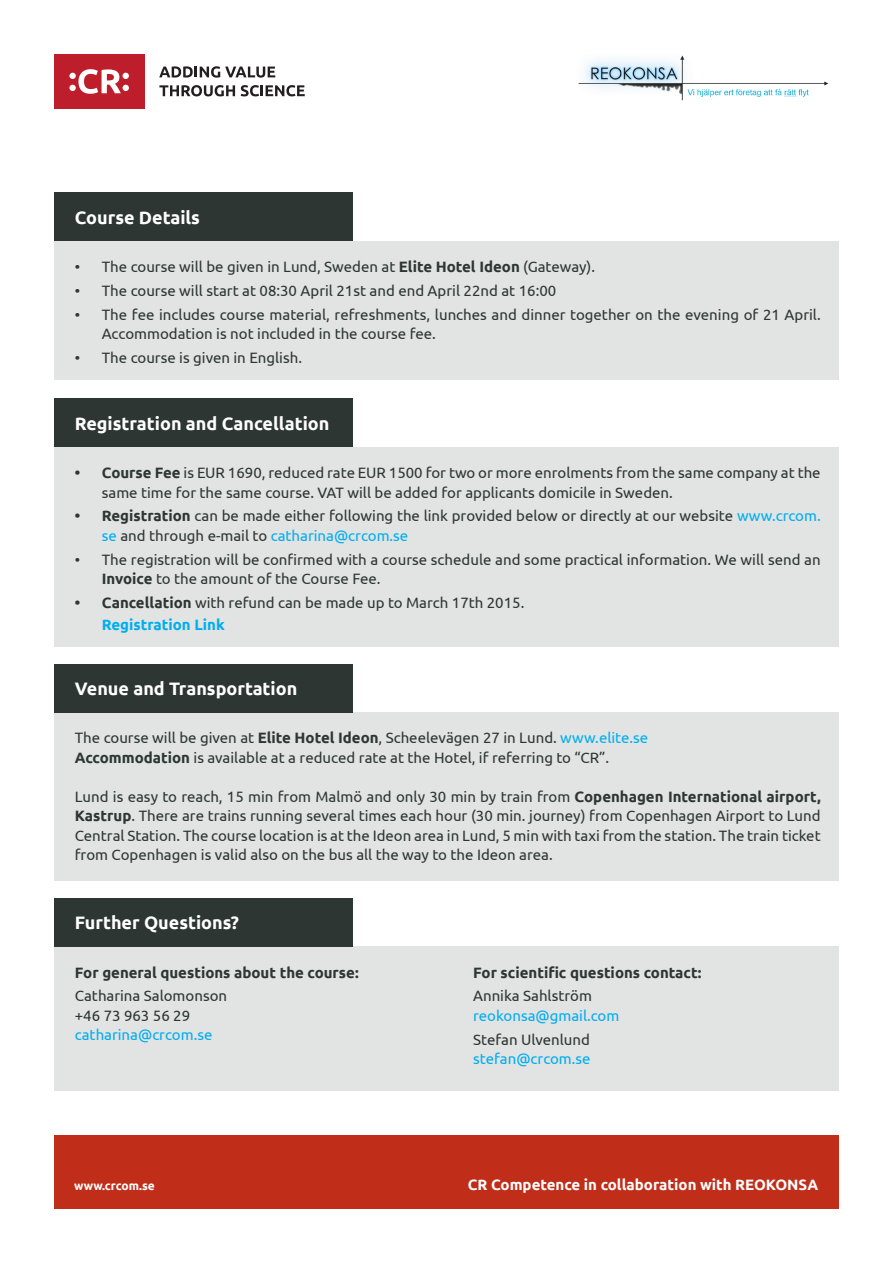
<style>
.page{position:relative;width:893px;height:1263px;background:#fff}
.page>*{position:absolute;margin:0;border:0;box-sizing:border-box;transform-origin:0 0}
.t1{font:700 18px "Ubuntu";color:#fff}
.t2{font:15px/19.5px "Ubuntu";color:#2d3632}
.t3{font:700 15px "Ubuntu";color:#2d3632}
.t4{font:15px "Ubuntu";color:#00aeef}
.t5{font:700 15px "Ubuntu";color:#fff}
.t6{font:700 12px "Ubuntu";color:#fff}
.s1{font-weight:700}
.s2{color:#00aeef}
.s3{font-weight:700;color:#00aeef}
</style>
<div class="page">
<div style="left:54px;top:241px;width:784px;height:139px;background:#e2e3e3"></div>
<div style="left:54px;top:447px;width:784px;height:199px;background:#e2e3e3"></div>
<div style="left:54px;top:712px;width:784px;height:169px;background:#e2e3e3"></div>
<div style="left:54px;top:946px;width:784px;height:145px;background:#e2e3e3"></div>
<div style="left:54px;top:193px;width:299px;height:48px;background:#2d3632"></div>
<div style="left:54px;top:664px;width:299px;height:48px;background:#2d3632"></div>
<div style="left:54px;top:399px;width:299px;height:48px;background:#2d3632"></div>
<div style="left:54px;top:898px;width:299px;height:48px;background:#2d3632"></div>
<div style="left:54px;top:1135px;width:785px;height:74px;background:#c02d19"></div>
<svg style="left:159px;top:66px;width:116px;height:12px"></svg>
<svg style="left:159px;top:85px;width:76px;height:11px"></svg>
<svg style="left:241px;top:85px;width:64px;height:11px"></svg>
<div style="left:54px;top:54px;width:90px;height:55px;background:#be1d2c"></div>
<div style="left:69px;top:73px;width:7px;height:6px;background:#fff;border-radius:50%"></div>
<div style="left:69px;top:85px;width:7px;height:6px;background:#fff;border-radius:50%"></div>
<svg style="left:78px;top:69px;width:51px;height:25px"></svg>
<img style="left:578px;top:55px;width:251px;height:46px">
<p class="t1" style="left:75px;top:206px;width:127px">Course Details</p>
<p class="t2" style="left:75px;top:257px;width:522px">• The course will be given in Lund, Sweden at <span class="s1">Elite Hotel Ideon</span> (Gateway).</p>
<p class="t2" style="left:75px;top:280px;width:483px">• The course will start at 08:30 April 21st and end April 22nd at 16:00</p>
<p class="t2" style="left:102px;top:304px;width:720px;text-indent:-27px">• The fee includes course material, refreshments, lunches and dinner together on the evening of 21 April.<br>Accommodation is not included in the course fee.</p>
<p class="t2" style="left:75px;top:347px;width:229px">• The course is given in English.</p>
<p class="t1" style="left:75px;top:412px;width:256px">Registration and Cancellation</p>
<p class="t2" style="left:102px;top:462px;width:720px;text-indent:-27px"><span class="s1">• Course Fee</span> is EUR 1690, reduced rate EUR 1500 for two or more enrolments from the same company at the same time for the same course. VAT will be added for applicants domicile in Sweden.</p>
<p class="t2" style="left:102px;top:506px;width:720px;text-indent:-27px"><span class="s1">• Registration</span> can be made either following the link provided below or directly at our website <span class="s2">www.crcom. se</span> and through e-mail to <span class="s2">catharina@crcom.se</span></p>
<p class="t2" style="left:102px;top:549px;width:720px;text-indent:-27px">• The registration will be confirmed with a course schedule and some practical information. We will send an<br><span class="s1">Invoice</span> to the amount of the Course Fee.</p>
<p class="t2" style="left:102px;top:591px;width:424px;line-height:22.5px;text-indent:-27px"><span class="s1">• Cancellation</span> with refund can be made up to March 17th 2015.<br><span class="s3">Registration Link</span></p>
<p class="t1" style="left:75px;top:678px;width:224px">Venue and Transportation</p>
<p class="t2" style="left:75px;top:728px;width:575px">The course will be given at <span class="s1">Elite Hotel Ideon</span>, Scheelevägen 27 in Lund. <span class="s2">www.elite.se</span></p>
<p class="t2" style="left:75px;top:747px;width:536px"><span class="s1">Accommodation</span> is available at a reduced rate at the Hotel, if referring to “CR”.</p>
<p class="t2" style="left:75px;top:786px;width:747px;text-align:justify">Lund is easy to reach, 15 min from Malmö and only 30 min by train from <span class="s1">Copenhagen International airport, Kastrup</span>. There are trains running several times each hour (30 min. journey) from Copenhagen Airport to Lund Central Station. The course location is at the Ideon area in Lund, 5 min with taxi from the station. The train ticket from Copenhagen is valid also on the bus all the way to the Ideon area.</p>
<p class="t1" style="left:75px;top:912px;width:166px">Further Questions?</p>
<p class="t3" style="left:75px;top:963px;width:285px">For general questions about the course:</p>
<p class="t2" style="left:75px;top:986px;width:154px">Catharina Salomonson</p>
<p class="t2" style="left:75px;top:1005px;width:117px">+46 73 963 56 29</p>
<p class="t4" style="left:75px;top:1026px;width:139px">catharina@crcom.se</p>
<p class="t3" style="left:473px;top:963px;width:230px">For scientific questions contact:</p>
<p class="t2" style="left:473px;top:986px;width:120px">Annika Sahlström</p>
<p class="t4" style="left:473px;top:1006px;width:148px">reokonsa@gmail.com</p>
<p class="t2" style="left:473px;top:1029px;width:118px">Stefan Ulvenlund</p>
<p class="t4" style="left:473px;top:1050px;width:119px">stefan@crcom.se</p>
<p class="t6" style="left:74px;top:1178px;width:82px">www.crcom.se</p>
<p class="t5" style="left:468px;top:1175px;width:352px">CR Competence in collaboration with REOKONSA</p>
</div>
